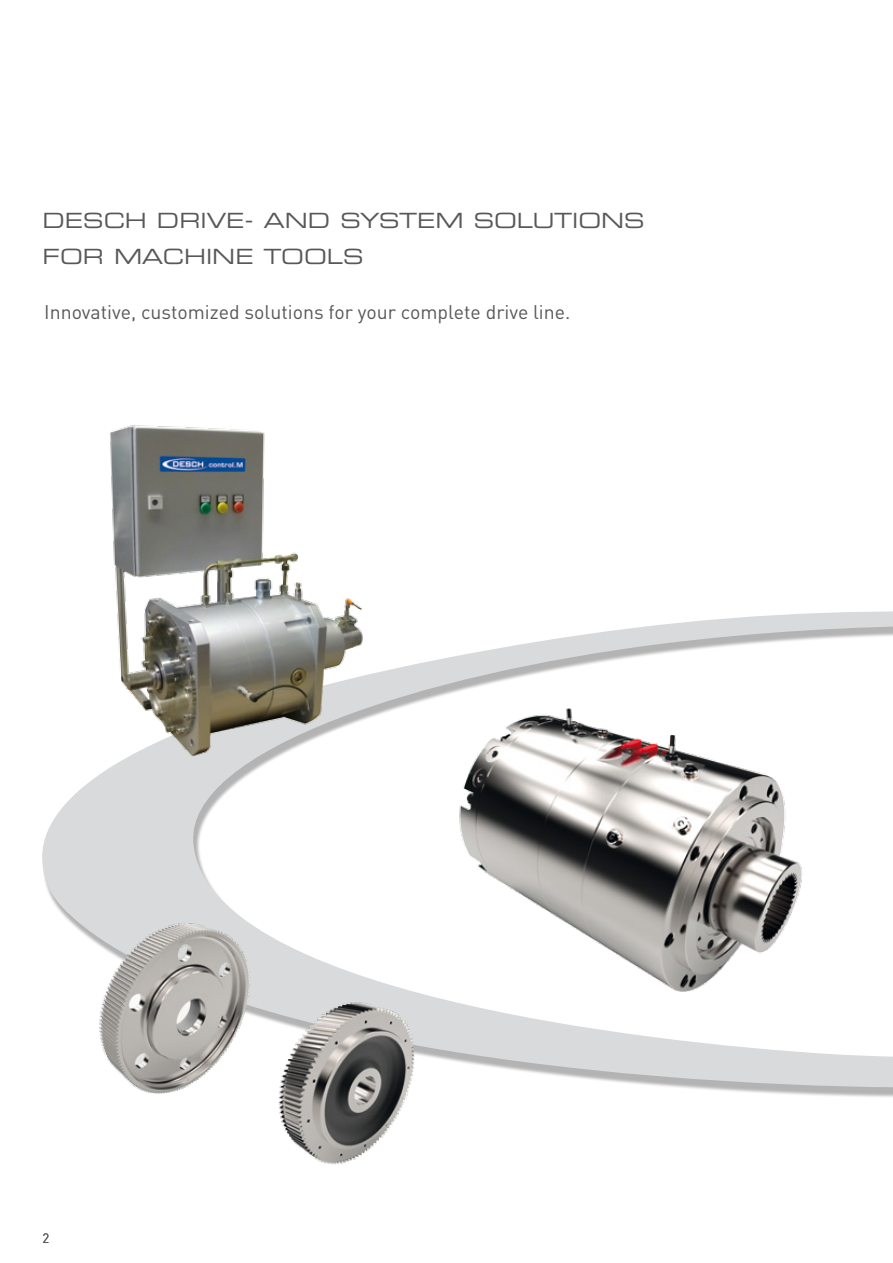
<style>
.page{position:relative;width:893px;height:1263px;background:#fff}
.page>*{position:absolute;margin:0;border:0;box-sizing:border-box;transform-origin:0 0}
.t1{font:21px/36px "Eurostile LT Pro Ex 2";color:#58585a}
.t2{font:19.5px "DINOT";color:#58585a}
.t3{font:13.5px "DINOT";color:#58585a}
</style>
<div class="page">
<svg style="left:42px;top:611px;width:851px;height:482px"></svg>
<img style="left:280px;top:992px;width:160px;height:173px">
<img style="left:81px;top:425px;width:312px;height:361px">
<img style="left:53px;top:889px;width:236px;height:228px">
<img style="left:425px;top:680px;width:410px;height:338px">
<p class="t1" style="left:43px;top:202px;width:604px">DESCH DRIVE- AND SYSTEM SOLUTIONS<br>FOR MACHINE TOOLS</p>
<p class="t2" style="left:44px;top:297px;width:528px">Innovative, customized solutions for your complete drive line.</p>
<p class="t3" style="left:43px;top:1227px;width:8px">2</p>
</div>
